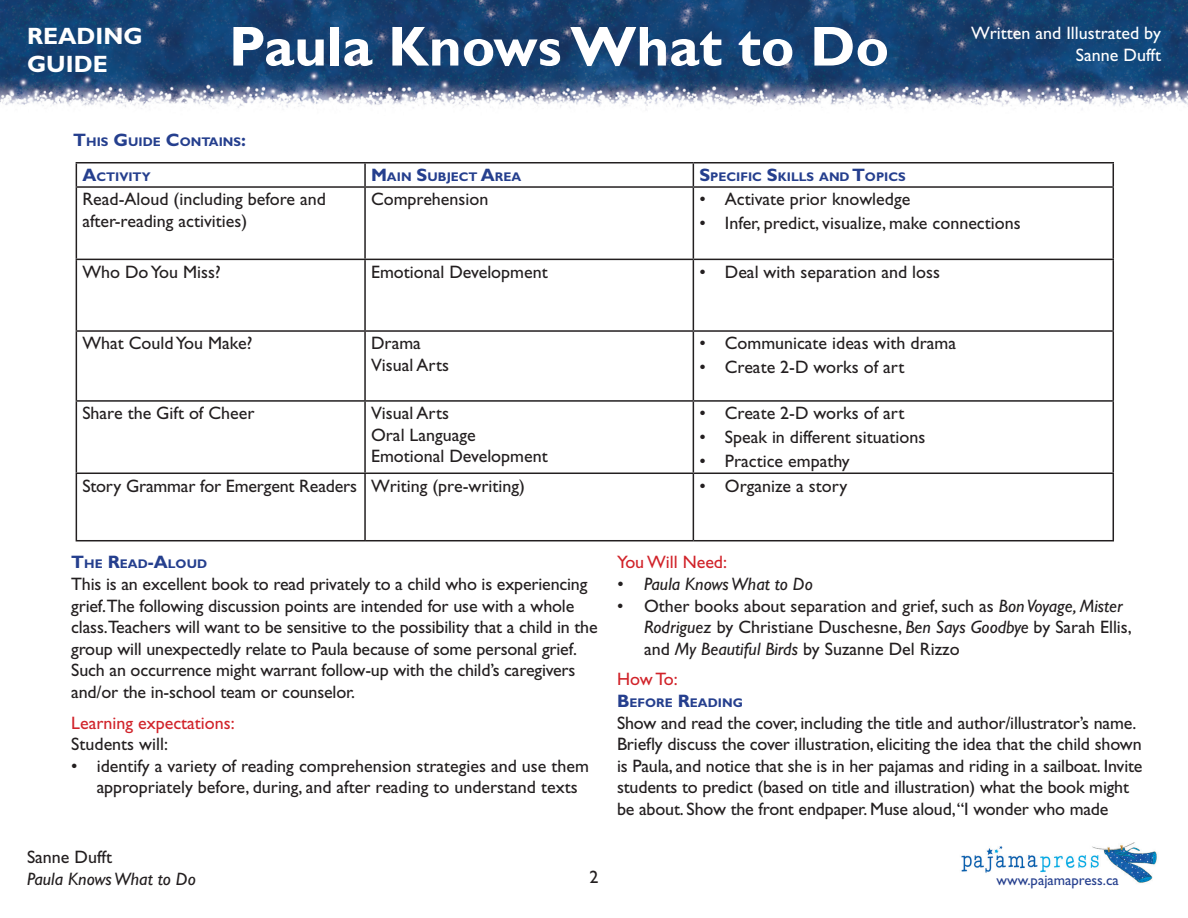
<style>
.page{position:relative;width:1188px;height:918px;background:#fff}
.page>*{position:absolute;margin:0;border:0;box-sizing:border-box;transform-origin:0 0}
.t1{font:700 56.55px "Gill Sans Std";color:#fff}
.t2{font:700 23.7px/28.5px "Gill Sans Std";color:#fff}
.t3{font:18px/21.6px "Gill Sans Std";letter-spacing:-.01em;color:#231f20}
.t4{font:18px "Gill Sans Std";color:#d1232a}
.t5{font:italic 18px "Gill Sans Std";color:#231f20}
.t6{font:18px/21.6px "Gill Sans Std";color:#fff;text-align:right}
.t7{font:14.7px "Gill Sans Std";color:#253f8e}
.Heading{font:700 12.6px "Gill Sans Std";color:#253f8e}
.s1{font-size:18px}
.s2{font-style:italic}
</style>
<div class="page">
<img style="left:0;top:0;width:1188px;height:110px">
<img style="left:961px;top:842px;width:196px;height:41px">
<hr style="left:76px;top:162px;width:289px;height:2px;background:#231f20">
<svg style="left:76px;top:163px;width:1px;height:23px"></svg>
<hr style="left:365px;top:162px;width:328px;height:2px;background:#231f20">
<hr style="left:364px;top:163px;width:2px;height:23px;background:#231f20">
<hr style="left:693px;top:162px;width:421px;height:2px;background:#231f20">
<svg style="left:693px;top:163px;width:1px;height:23px"></svg>
<svg style="left:1113px;top:163px;width:1px;height:23px"></svg>
<hr style="left:76px;top:186px;width:289px;height:2px;background:#231f20">
<hr style="left:76px;top:188px;width:1px;height:71px;background:#231f20">
<hr style="left:365px;top:186px;width:328px;height:2px;background:#231f20">
<hr style="left:364px;top:188px;width:2px;height:71px;background:#231f20">
<hr style="left:693px;top:186px;width:421px;height:2px;background:#231f20">
<hr style="left:693px;top:188px;width:1px;height:71px;background:#231f20">
<hr style="left:1113px;top:188px;width:1px;height:71px;background:#231f20">
<hr style="left:76px;top:259px;width:289px;height:1px;background:#231f20">
<hr style="left:76px;top:260px;width:1px;height:70px;background:#231f20">
<hr style="left:365px;top:259px;width:328px;height:1px;background:#231f20">
<hr style="left:364px;top:260px;width:2px;height:70px;background:#231f20">
<hr style="left:693px;top:259px;width:421px;height:1px;background:#231f20">
<hr style="left:693px;top:260px;width:1px;height:70px;background:#231f20">
<hr style="left:1113px;top:260px;width:1px;height:70px;background:#231f20">
<hr style="left:76px;top:330px;width:289px;height:2px;background:#231f20">
<hr style="left:76px;top:332px;width:1px;height:68px;background:#231f20">
<hr style="left:365px;top:330px;width:328px;height:2px;background:#231f20">
<hr style="left:364px;top:332px;width:2px;height:68px;background:#231f20">
<hr style="left:693px;top:330px;width:421px;height:2px;background:#231f20">
<hr style="left:693px;top:332px;width:1px;height:68px;background:#231f20">
<hr style="left:1113px;top:332px;width:1px;height:68px;background:#231f20">
<hr style="left:76px;top:400px;width:289px;height:2px;background:#231f20">
<hr style="left:76px;top:402px;width:1px;height:71px;background:#231f20">
<hr style="left:365px;top:400px;width:328px;height:2px;background:#231f20">
<hr style="left:364px;top:402px;width:2px;height:71px;background:#231f20">
<hr style="left:693px;top:400px;width:421px;height:2px;background:#231f20">
<hr style="left:693px;top:402px;width:1px;height:71px;background:#231f20">
<hr style="left:1113px;top:402px;width:1px;height:71px;background:#231f20">
<hr style="left:76px;top:473px;width:289px;height:1px;background:#231f20">
<hr style="left:76px;top:474px;width:1px;height:66px;background:#231f20">
<hr style="left:365px;top:473px;width:328px;height:1px;background:#231f20">
<hr style="left:364px;top:474px;width:2px;height:66px;background:#231f20">
<hr style="left:693px;top:473px;width:421px;height:1px;background:#231f20">
<hr style="left:693px;top:474px;width:1px;height:66px;background:#231f20">
<hr style="left:1113px;top:474px;width:1px;height:66px;background:#231f20">
<hr style="left:76px;top:540px;width:289px;height:1px;background:#231f20">
<hr style="left:365px;top:540px;width:328px;height:1px;background:#231f20">
<hr style="left:693px;top:540px;width:421px;height:1px;background:#231f20">
<h2 class="t2" style="left:27px;top:22px;width:117px">READING<br>GUIDE</h2>
<h1 class="t1" style="left:229px;top:13px;width:662px">Paula Knows What to Do</h1>
<p class="t6" style="left:971px;top:23px;width:191px">Written and Illustrated by<br>Sanne Dufft</p>
<p class="Heading" style="left:73px;top:134px;width:174px"><span class="s1">T</span>HIS <span class="s1">G</span> UIDE <span class="s1">C</span>ONTAINS<span class="s1">:</span></p>
<p class="Heading" style="left:82px;top:169px;width:70px"><span class="s1">A</span>CTIVITY</p>
<p class="Heading" style="left:371px;top:169px;width:152px"><span class="s1">M</span>AIN <span class="s1">S</span>UBJECT <span class="s1">A</span>REA</p>
<p class="Heading" style="left:699px;top:169px;width:100px"><span class="s1">S</span>PECIFIC <span class="s1">S</span>KILLS</p>
<p class="Heading" style="left:819px;top:169px;width:79px">AND <span class="s1">T</span>OPICS</p>
<p class="t3" style="left:82px;top:189px;width:245px">Read-Aloud (including before and after-reading activities)</p>
<p class="t3" style="left:371px;top:189px;width:119px">Comprehension</p>
<p class="t3" style="left:699px;top:189px;width:213px">• Activate prior knowledge</p>
<p class="t3" style="left:699px;top:213px;width:323px">• Infer, predict, visualize, make connections</p>
<p class="t3" style="left:82px;top:261px;width:140px">Who Do You Miss?</p>
<p class="t3" style="left:371px;top:261px;width:178px">Emotional Development</p>
<p class="t3" style="left:699px;top:261px;width:242px">• Deal with separation and loss</p>
<p class="t3" style="left:82px;top:333px;width:172px">What Could You Make?</p>
<p class="t3" style="left:371px;top:333px;width:51px">Drama</p>
<p class="t3" style="left:371px;top:354px;width:79px">Visual Arts</p>
<p class="t3" style="left:82px;top:402px;width:174px">Share the Gift of Cheer</p>
<p class="t3" style="left:371px;top:402px;width:79px">Visual Arts</p>
<p class="t3" style="left:371px;top:424px;width:106px">Oral Language</p>
<p class="t3" style="left:371px;top:446px;width:178px">Emotional Development</p>
<p class="t3" style="left:699px;top:333px;width:258px">• Communicate ideas with drama</p>
<p class="t3" style="left:699px;top:357px;width:207px">• Create 2-D works of art</p>
<p class="t3" style="left:699px;top:402px;width:207px">• Create 2-D works of art</p>
<p class="t3" style="left:699px;top:426px;width:227px">• Speak in different situations</p>
<p class="t3" style="left:699px;top:451px;width:152px">• Practice empathy</p>
<p class="t3" style="left:82px;top:475px;width:276px">Story Grammar for Emergent Readers</p>
<p class="t3" style="left:371px;top:475px;width:155px">Writing (pre-writing)</p>
<p class="t3" style="left:699px;top:475px;width:149px">• Organize a story</p>
<p class="Heading" style="left:71px;top:557px;width:137px"><span class="s1">T</span>HE <span class="s1">R</span>EAD<span class="s1">-A</span>LOUD</p>
<p class="t3" style="left:71px;top:573px;width:528px">This is an excellent book to read privately to a child who is experiencing grief.The following discussion points are intended for use with a whole class.Teachers will want to be sensitive to the possibility that a child in the group will unexpectedly relate to Paula because of some personal grief.<br>Such an occurrence might warrant follow-up with the child’s caregivers and/or the in-school team or counselor.</p>
<p class="t4" style="left:71px;top:712px;width:165px">Learning expectations:</p>
<p class="t3" style="left:71px;top:734px;width:98px">Students will:</p>
<p class="t3" style="left:97px;top:755px;width:494px;text-indent:-25px">• identify a variety of reading comprehension strategies and use them appropriately before, during, and after reading to understand texts</p>
<p class="t4" style="left:617px;top:552px;width:112px">You Will Need:</p>
<p class="t5" style="left:617px;top:574px;width:197px">• Paula Knows What to Do</p>
<p class="t3" style="left:644px;top:595px;width:489px;text-indent:-27px">• Other books about separation and grief, such as <span class="s2">Bon Voyage, Mister<br>Rodriguez</span> by Christiane Duschesne, <span class="s2">Ben Says Goodbye</span> by Sarah Ellis, and <span class="s2">My Beautiful Birds</span> by Suzanne Del Rizzo</p>
<p class="t4" style="left:617px;top:669px;width:62px">How To:</p>
<p class="Heading" style="left:617px;top:695px;width:127px"><span class="s1">B</span>EFORE <span class="s1">R</span>EADING</p>
<p class="t3" style="left:617px;top:712px;width:527px">Show and read the cover, including the title and author/illustrator’s name.<br>Briefly discuss the cover illustration, eliciting the idea that the child shown is Paula, and notice that she is in her pajamas and riding in a sailboat. Invite students to predict (based on title and illustration) what the book might be about. Show the front endpaper. Muse aloud,“I wonder who made</p>
<p class="t3" style="left:27px;top:847px;width:87px">Sanne Dufft</p>
<p class="t5" style="left:27px;top:869px;width:170px">Paula Knows What to Do</p>
<p class="t3" style="left:590px;top:867px;width:10px">2</p>
<p class="t7" style="left:996px;top:871px;width:124px">www.pajamapress.ca</p>
</div>
